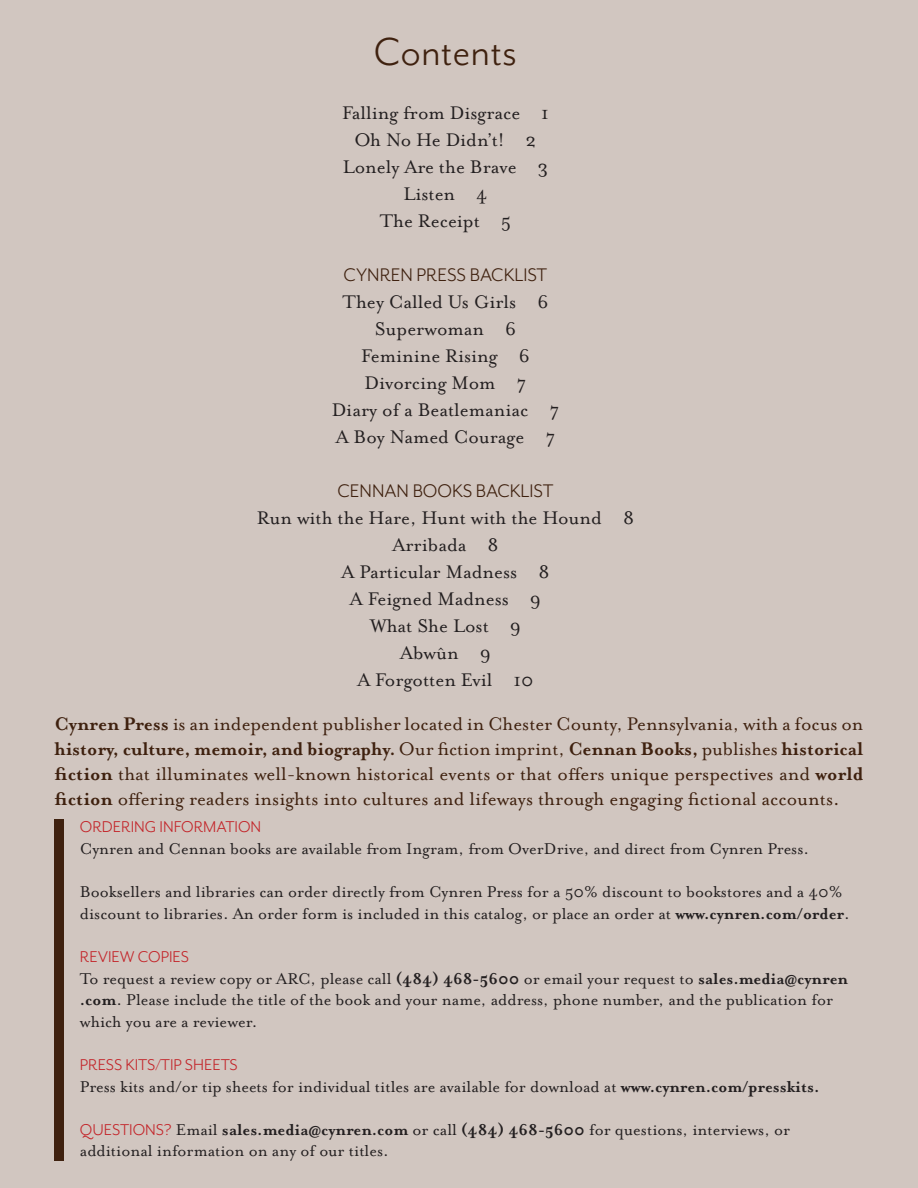
<style>
.page{position:relative;width:918px;height:1188px;background:#d1c6c0}
.page>*{position:absolute;margin:0;border:0;box-sizing:border-box;transform-origin:0 0}
.TOChead{font:45px "Mr Eaves San OT";color:#3f210f}
.para{font:21px/25.2px "Mrs Eaves OT";color:#3f210f;text-align:justify}
.t1{font:21px "Mrs Eaves OT";color:#231f20}
.t2{font:21px "Mr Eaves San OT";color:#3f210f}
.t3{font:18px/21.6px "Mrs Eaves OT";color:#231f20}
.t4{font:18px "Mr Eaves San OT";color:#c32328}
.s1{font-weight:700}
.s2{font-family:"Mr Eaves San OT";color:#c32328}
</style>
<div class="page">
<div style="left:55px;top:819px;width:9px;height:342px;background:#3f210f"></div>
<p class="TOChead" style="left:374px;top:27px;width:145px">Contents</p>
<p class="t1" style="left:342px;top:101px;width:208px">Falling from Disgrace 1</p>
<p class="t1" style="left:354px;top:128px;width:184px">Oh No He Didn’t! 2</p>
<p class="t1" style="left:343px;top:155px;width:207px">Lonely Are the Brave 3</p>
<p class="t1" style="left:403px;top:182px;width:86px">Listen 4</p>
<p class="t1" style="left:380px;top:209px;width:133px">The Receipt 5</p>
<p class="t2" style="left:344px;top:263px;width:205px">CYNREN PRESS BACKLIST</p>
<p class="t1" style="left:343px;top:290px;width:207px">They Called Us Girls 6</p>
<p class="t1" style="left:375px;top:317px;width:143px">Superwoman 6</p>
<p class="t1" style="left:361px;top:344px;width:170px">Feminine Rising 6</p>
<p class="t1" style="left:365px;top:371px;width:163px">Divorcing Mom 7</p>
<p class="t1" style="left:332px;top:398px;width:229px">Diary of a Beatlemaniac 7</p>
<p class="t1" style="left:336px;top:425px;width:221px">A Boy Named Courage 7</p>
<p class="t2" style="left:338px;top:479px;width:217px">CENNAN BOOKS BACKLIST</p>
<p class="t1" style="left:257px;top:506px;width:379px">Run with the Hare, Hunt with the Hound 8</p>
<p class="t1" style="left:392px;top:533px;width:108px">Arribada 8</p>
<p class="t1" style="left:342px;top:560px;width:209px">A Particular Madness 8</p>
<p class="t1" style="left:350px;top:587px;width:193px">A Feigned Madness 9</p>
<p class="t1" style="left:370px;top:614px;width:152px">What She Lost 9</p>
<p class="t1" style="left:400px;top:641px;width:92px">Abwûn 9</p>
<p class="t1" style="left:357px;top:668px;width:178px">A Forgotten Evil 10</p>
<p class="para" style="left:55px;top:711px;width:810px"><span class="s1">Cynren Press</span> is an independent publisher located in Chester County, Pennsylvania, with a focus on <span class="s1">history, culture, memoir, and biography.</span> Our fiction imprint, <span class="s1">Cennan Books,</span> publishes <span class="s1">historical fiction</span> that illuminates well-known historical events or that offers unique perspectives and <span class="s1">world fiction</span> offering readers insights into cultures and lifeways through engaging fictional accounts.</p>
<p class="t4" style="left:80px;top:817px;width:183px">ORDERING INFORMATION</p>
<p class="t3" style="left:80px;top:838px;width:731px">Cynren and Cennan books are available from Ingram, from OverDrive, and direct from Cynren Press.</p>
<p class="t3" style="left:80px;top:881px;width:771px">Booksellers and libraries can order directly from Cynren Press for a 50% discount to bookstores and a 40% discount to libraries. An order form is included in this catalog, or place an order at <span class="s1">www.cynren.com/order</span>.</p>
<p class="t4" style="left:80px;top:947px;width:111px">REVIEW COPIES</p>
<p class="t3" style="left:80px;top:967px;width:770px">To request a review copy or ARC, please call <span class="s1">(484) 468-5600</span> or email your request to <span class="s1">sales.media@cynren</span></p>
<p class="t3" style="left:80px;top:989px;width:755px"><span class="s1">.com</span>. Please include the title of the book and your name, address, phone number, and the publication for which you are a reviewer.</p>
<p class="t4" style="left:80px;top:1055px;width:159px">PRESS KITS/TIP SHEETS</p>
<p class="t3" style="left:80px;top:1075px;width:741px">Press kits and/or tip sheets for individual titles are available for download at <span class="s1">www.cynren.com/presskits.</span></p>
<p class="t3" style="left:80px;top:1119px;width:712px"><span class="s2">QUESTIONS?</span> Email <span class="s1">sales.media@cynren.com</span> or call <span class="s1">(484) 468-5600</span> for questions, interviews, or additional information on any of our titles.</p>
</div>
